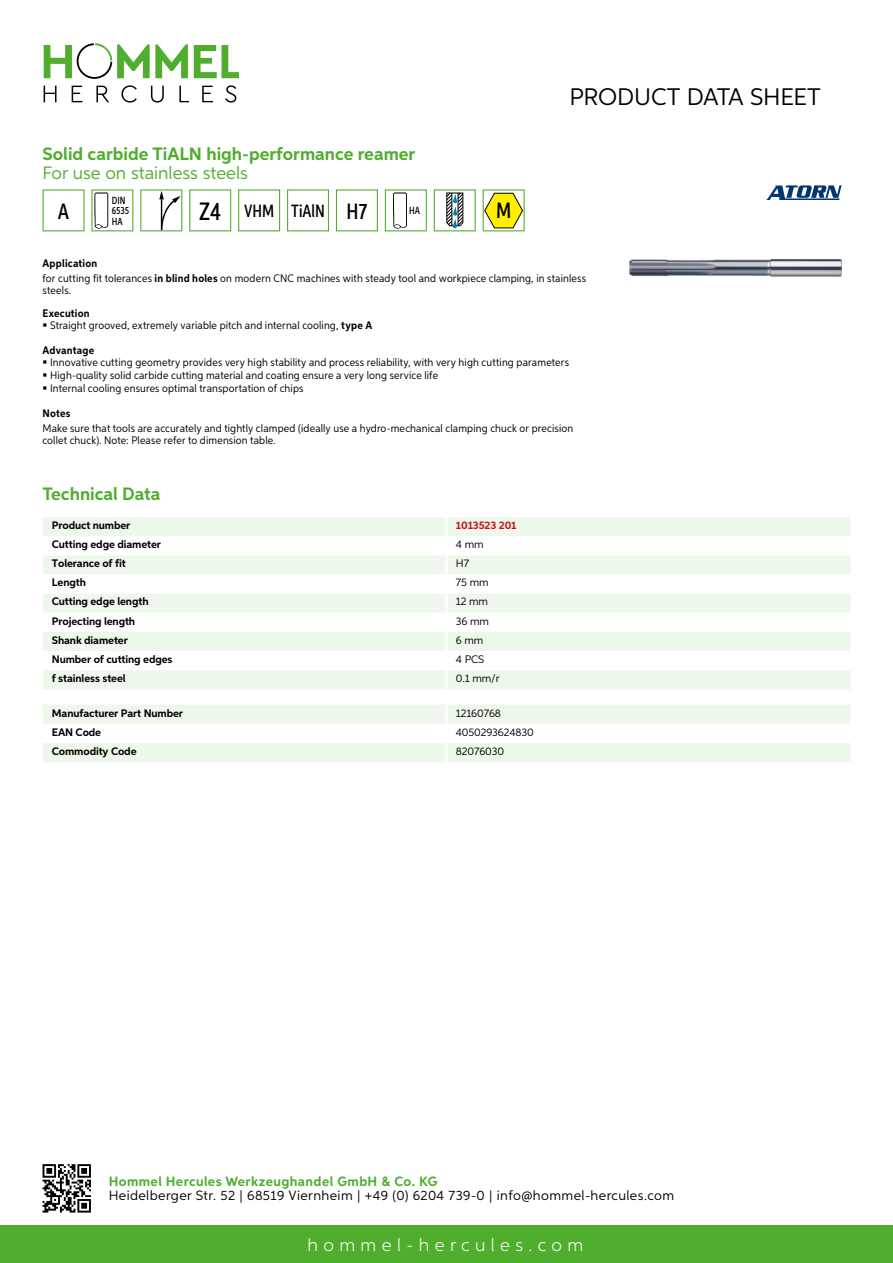
<style>
.page{position:relative;width:893px;height:1263px;background:#fff}
.page>*{position:absolute;margin:0;border:0;box-sizing:border-box;transform-origin:0 0}
.t1{font:24px "Aspira";letter-spacing:-.01em;color:#000}
.t2{font:500 22.2px "Aspira XX Nar";color:#000}
.t3{font:700 18px "Aspira";color:#50ae2f}
.t4{font:18px "Aspira";color:#50ae2f}
.t5{font:300 18px "Aspira";letter-spacing:.3em;color:#fff}
.t6{font:500 17.85px "Aspira XX Nar";color:#000}
.t7{font:13.5px "Aspira";letter-spacing:.03em;color:#000}
.t8{font:700 13.5px "Aspira";letter-spacing:.03em;color:#50ae2f}
.t9{font:10.95px/12.8px "Aspira Nar";letter-spacing:.015em;color:#000}
.t10{font:700 10.95px "Aspira";letter-spacing:-.01em;color:#000}
.t11{font:10.95px "Aspira";letter-spacing:-.01em;color:#000}
.t12{font:700 10.95px "Aspira Nar";letter-spacing:.015em;color:#000}
.t13{font:700 10.95px "Aspira";letter-spacing:-.01em;color:#cd1013}
.t14{font:500 10.35px/10.4px "Aspira XX Nar";color:#000}
.s1{font-size:25.2px}
.s2{font-size:22.2px}
.s3{font-weight:700}
</style>
<div class="page">
<div style="left:0;top:1226px;width:893px;height:37px;background:#50ae2f"></div>
<svg style="left:43px;top:1164px;width:48px;height:48px"></svg>
<svg style="left:194px;top:45px;width:45px;height:33px"></svg>
<svg style="left:44px;top:43px;width:144px;height:36px"></svg>
<svg style="left:44px;top:86px;width:13px;height:16px"></svg>
<svg style="left:72px;top:86px;width:10px;height:16px"></svg>
<svg style="left:96px;top:86px;width:13px;height:16px"></svg>
<svg style="left:121px;top:85px;width:16px;height:18px"></svg>
<svg style="left:151px;top:86px;width:13px;height:17px"></svg>
<svg style="left:179px;top:86px;width:10px;height:16px"></svg>
<svg style="left:202px;top:86px;width:11px;height:16px"></svg>
<svg style="left:225px;top:85px;width:11px;height:18px"></svg>
<div style="left:43px;top:517px;width:807px;height:172px;background:#eef7eb"></div>
<svg style="left:43px;top:536px;width:807px;height:134px"></svg>
<hr style="left:445px;top:517px;width:3px;height:19px;background:#fff">
<hr style="left:445px;top:536px;width:3px;height:19px;background:#fff">
<hr style="left:445px;top:555px;width:3px;height:19px;background:#fff">
<hr style="left:445px;top:574px;width:3px;height:19px;background:#fff">
<hr style="left:445px;top:593px;width:3px;height:20px;background:#fff">
<hr style="left:445px;top:613px;width:3px;height:19px;background:#fff">
<hr style="left:445px;top:632px;width:3px;height:19px;background:#fff">
<hr style="left:445px;top:651px;width:3px;height:19px;background:#fff">
<hr style="left:445px;top:670px;width:3px;height:19px;background:#fff">
<svg style="left:43px;top:705px;width:807px;height:57px"></svg>
<hr style="left:445px;top:743px;width:3px;height:19px;background:#fff">
<svg style="left:43px;top:189px;width:42px;height:42px"></svg>
<svg style="left:91px;top:189px;width:42px;height:42px"></svg>
<svg style="left:140px;top:189px;width:42px;height:42px"></svg>
<svg style="left:189px;top:189px;width:42px;height:42px"></svg>
<svg style="left:238px;top:189px;width:42px;height:42px"></svg>
<svg style="left:287px;top:189px;width:42px;height:42px"></svg>
<svg style="left:336px;top:189px;width:42px;height:42px"></svg>
<svg style="left:385px;top:189px;width:42px;height:42px"></svg>
<svg style="left:434px;top:189px;width:42px;height:42px"></svg>
<svg style="left:483px;top:189px;width:42px;height:42px"></svg>
<img style="left:629px;top:259px;width:213px;height:18px">
<svg style="left:766px;top:185px;width:76px;height:15px"></svg>
<h3 class="t3" style="left:43px;top:142px;width:374px">Solid carbide TiALN high-performance reamer</h3>
<h3 class="t4" style="left:43px;top:162px;width:207px">For use on stainless steels</h3>
<h2 class="t2" style="left:58px;top:197px;width:13px">A</h2>
<p class="t14" style="left:112px;top:195px;width:19px">DIN<br>6535<br>HA</p>
<h3 class="t6" style="left:199px;top:200px;width:169px"><span class="s1">Z4</span> VHM TiAlN <span class="s2">H7</span></h3>
<p class="t14" style="left:409px;top:205px;width:12px">HA</p>
<h2 class="t2" style="left:496px;top:197px;width:17px">M</h2>
<h1 class="t1" style="left:569px;top:82px;width:253px">Product data sh eet</h1>
<p class="t9" style="left:43px;top:256px;width:545px;line-height:15.1px"><span class="s3">Application<br></span>for cutting fit tolerances <span class="s3">in blind holes</span> on modern CNC machines with steady tool and workpiece clamping, in stainless</p>
<p class="t9" style="left:43px;top:284px;width:30px">steels.</p>
<p class="t9" style="left:50px;top:306px;width:324px;text-indent:-8px"><span class="s3">Execution<br></span>Straight grooved, extremely variable pitch and internal cooling, <span class="s3">type A</span></p>
<p class="t12" style="left:43px;top:343px;width:53px">Advantage</p>
<p class="t9" style="left:50px;top:356px;width:520px">Innovative cutting geometry provides very high stability and process reliability, with very high cutting parameters<br>High-quality solid carbide cutting material and coating ensure a very long service life<br>Internal cooling ensures optimal transportation of chips</p>
<p class="t12" style="left:43px;top:407px;width:29px">Notes</p>
<p class="t9" style="left:43px;top:422px;width:532px;line-height:12px">Make sure that tools are accurately and tightly clamped (ideally use a hydro-mechanical clamping chuck or precision collet chuck). Note: Please refer to dimension table.</p>
<h3 class="t3" style="left:43px;top:483px;width:120px">Technical Data</h3>
<p class="t10" style="left:52px;top:518px;width:80px">Product number</p>
<p class="t13" style="left:456px;top:518px;width:62px">1013523 201</p>
<p class="t10" style="left:52px;top:538px;width:111px">Cutting edge diameter</p>
<p class="t11" style="left:456px;top:538px;width:29px">4 mm</p>
<p class="t10" style="left:52px;top:557px;width:75px">Tolerance of fit</p>
<p class="t11" style="left:456px;top:557px;width:15px">H7</p>
<p class="t10" style="left:52px;top:576px;width:36px">Length</p>
<p class="t11" style="left:456px;top:576px;width:34px">75 mm</p>
<p class="t10" style="left:52px;top:595px;width:98px">Cutting edge length</p>
<p class="t11" style="left:456px;top:595px;width:34px">12 mm</p>
<p class="t10" style="left:52px;top:614px;width:85px">Projecting length</p>
<p class="t11" style="left:456px;top:614px;width:35px">36 mm</p>
<p class="t10" style="left:52px;top:633px;width:78px">Shank diameter</p>
<p class="t11" style="left:456px;top:633px;width:29px">6 mm</p>
<p class="t10" style="left:52px;top:652px;width:122px">Number of cutting edges</p>
<p class="t11" style="left:456px;top:652px;width:30px">4 PCS</p>
<p class="t10" style="left:52px;top:671px;width:75px">f stainless steel</p>
<p class="t11" style="left:456px;top:671px;width:45px">0.1 mm/r</p>
<p class="t10" style="left:52px;top:706px;width:133px">Manufacturer Part Number</p>
<p class="t11" style="left:456px;top:706px;width:47px">12160768</p>
<p class="t10" style="left:52px;top:725px;width:51px">EAN Code</p>
<p class="t11" style="left:456px;top:725px;width:79px">4050293624830</p>
<p class="t10" style="left:52px;top:744px;width:86px">Commodity Code</p>
<p class="t11" style="left:456px;top:744px;width:50px">82076030</p>
<p class="t8" style="left:109px;top:1172px;width:330px">Hommel Hercules Werkzeughandel GmbH &amp; Co. KG</p>
<p class="t7" style="left:109px;top:1187px;width:567px">Heidelberger Str. 52 | 68519 Viernheim | +49 (0) 6204 739-0 | info@hommel-hercules.com</p>
<h3 class="t5" style="left:307px;top:1234px;width:277px">hommel-hercules.com</h3>
</div>
